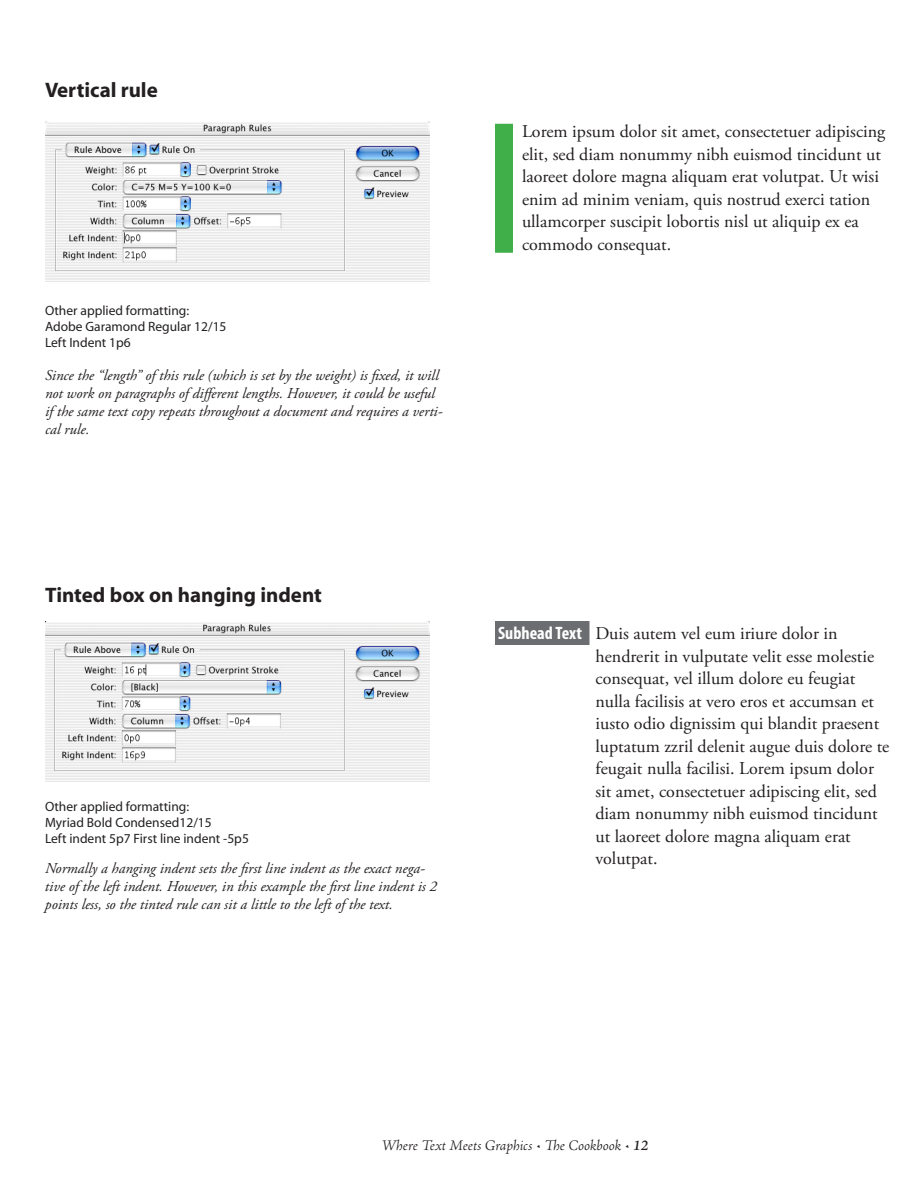
<style>
.page{position:relative;width:918px;height:1188px;background:#fff}
.page>*{position:absolute;margin:0;border:0;box-sizing:border-box;transform-origin:0 0}
.t1{font:700 21px "Myriad";color:#231f20}
.t2{font:18px/22.5px "Adobe Garamond Pro";color:#231f20}
.t3{font:italic 15px/18px "Adobe Garamond Pro";color:#231f20}
.t4{font:italic 300 15px "Adobe Jenson Pro";color:#231f20}
.t5{font:13.5px/16.2px "Myriad";color:#231f20}
.s1{font-family:"Myriad Pro";font-weight:700;font-stretch:condensed;color:#fff}
.s2{font-weight:600}
</style>
<div class="page">
<div style="left:495px;top:124px;width:18px;height:129px;background:#40ae49"></div>
<div style="left:495px;top:621px;width:95px;height:24px;background:#6c6d70"></div>
<img style="left:45px;top:122px;width:385px;height:160px">
<img style="left:45px;top:622px;width:385px;height:160px">
<p class="t1" style="left:45px;top:79px;width:114px">Vertical rule</p>
<p class="t5" style="left:45px;top:303px;width:183px">Other applied formatting:<br>Adobe Garamond Regular 12/15<br>Left Indent 1p6</p>
<p class="t3" style="left:45px;top:367px;width:399px">Since the “length” of this rule (which is set by the weight) is fixed, it will not work on paragraphs of different lengths. However, it could be useful if the same text copy repeats throughout a document and requires a verti&shy;cal rule.</p>
<p class="t2" style="left:522px;top:121px;width:365px">Lorem ipsum dolor sit amet, consectetuer adipiscing elit, sed diam nonummy nibh euismod tincidunt ut laoreet dolore magna aliquam erat volutpat. Ut wisi enim ad minim veniam, quis nostrud exerci tation ullamcorper suscipit lobortis nisl ut aliquip ex ea commodo consequat.</p>
<p class="t1" style="left:45px;top:584px;width:278px">Tinted box on hanging indent</p>
<p class="t5" style="left:45px;top:799px;width:205px">Other applied formatting:<br>Myriad Bold Condensed12/15<br>Left indent 5p7 First line indent -5p5</p>
<p class="t3" style="left:45px;top:859px;width:394px">Normally a hanging indent sets the first line indent as the exact nega&shy;tive of the left indent. However, in this example the first line indent is 2 points less, so the tinted rule can sit a little to the left of the text.</p>
<p class="t2" style="left:596px;top:623px;width:295px;text-indent:-98px"><span class="s1">Subhead Text</span> Duis autem vel eum iriure dolor in hendrerit in vulputate velit esse molestie consequat, vel illum dolore eu feugiat nulla facilisis at vero eros et accumsan et iusto odio dignissim qui blandit praesent luptatum zzril delenit augue duis dolore te feugait nulla facilisi. Lorem ipsum dolor sit amet, consectetuer adipiscing elit, sed diam nonummy nibh euismod tincidunt ut laoreet dolore magna aliquam erat volutpat.</p>
<p class="t4" style="left:381px;top:1137px;width:268px">Where Text Meets Graphics • The Cookbook • <span class="s2">12</span></p>
</div>
